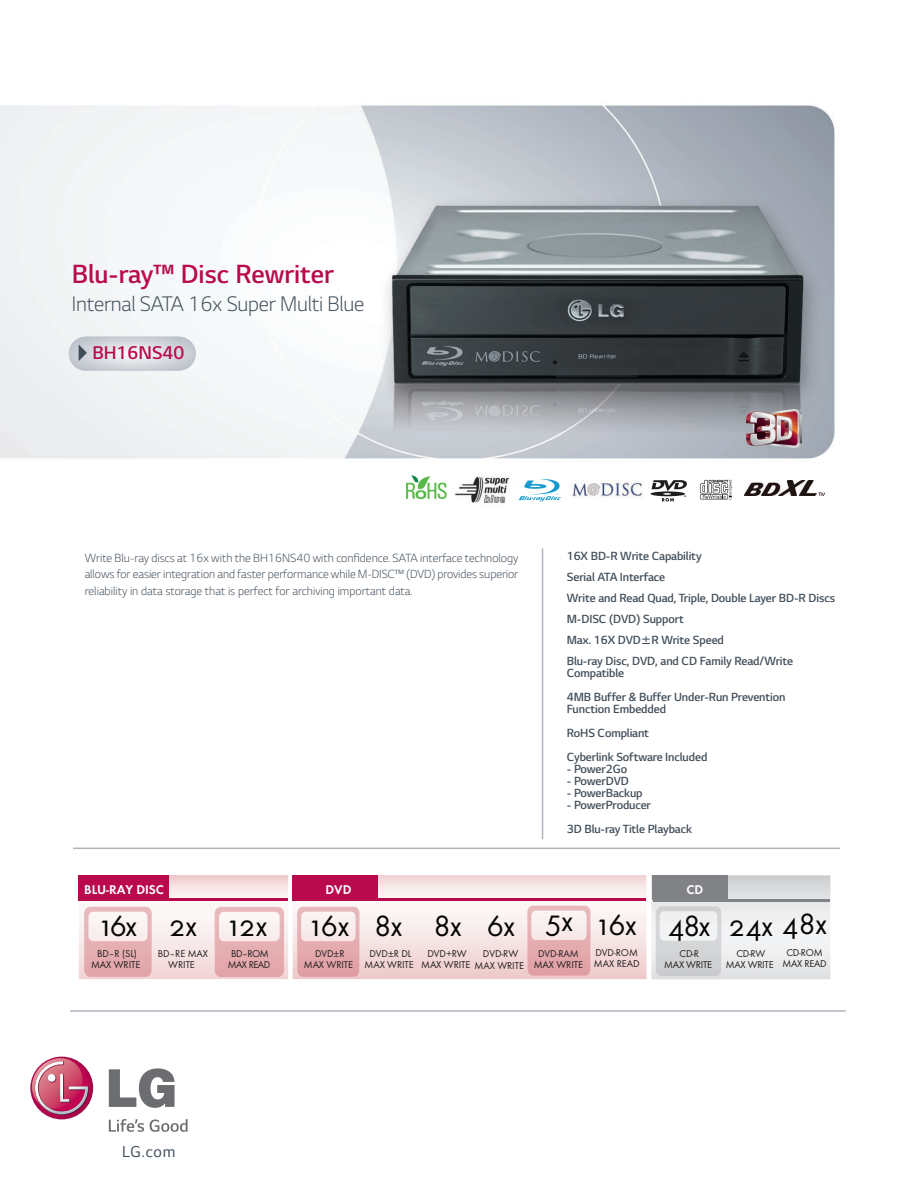
<style>
.page{position:relative;width:918px;height:1188px;background:#fff}
.page>*{position:absolute;margin:0;border:0;box-sizing:border-box;transform-origin:0 0}
.t1{font:30.3px "Function Sm Caps";letter-spacing:-.01em;color:#050504}
.t2{font:300 30px "LG Smart";color:#b80a4d}
.t3{font:300 24px "LG Smart";letter-spacing:-.01em;color:#404d59}
.t4{font:300 21px "LG Smart";color:#b80a4d}
.t5{font:18px "LG Smart";color:#404d59}
.t6{font:300 13.5px/21px "LG Smart";letter-spacing:-.01em;color:#404d59}
.t7{font:300 13.5px/16.5px "LG Smart";color:#404d59;text-align:justify}
.t8{font:700 13.2px "Function";letter-spacing:-.005em;color:#fff}
.t9{font:10.35px/11.1px "Function";letter-spacing:-.01em;color:#231f20;text-align:center}
.t10{font:10.35px/11.1px "Function";letter-spacing:-.05em;color:#231f20;text-align:center}
.s1{font-family:"Lucida Grande";font-weight:400}
</style>
<div class="page">
<img style="left:0;top:105px;width:835px;height:354px">
<div style="left:30px;top:1057px;width:63px;height:62px;background:#ac054b;border-radius:50%"></div>
<svg style="left:30px;top:1058px;width:59px;height:58px"></svg>
<svg style="left:109px;top:1068px;width:66px;height:40px"></svg>
<svg style="left:109px;top:1119px;width:35px;height:13px"></svg>
<svg style="left:150px;top:1119px;width:38px;height:13px"></svg>
<svg style="left:69px;top:337px;width:127px;height:34px;background:#d3d7dd"></svg>
<hr style="left:70px;top:1010px;width:776px;height:2px;background:#b0b6bf">
<hr style="left:73px;top:848px;width:767px;height:1px;background:#b0b6bf">
<hr style="left:542px;top:548px;width:1px;height:291px;background:#b0b6bf">
<svg style="left:79px;top:875px;width:751px;height:105px"></svg>
<img style="left:651px;top:875px;width:179px;height:104px">
<img style="left:656px;top:906px;width:65px;height:70px">
<img style="left:215px;top:907px;width:69px;height:70px">
<img style="left:297px;top:907px;width:63px;height:70px">
<div style="left:653px;top:876px;width:75px;height:24px;background:#808285"></div>
<img style="left:84px;top:907px;width:68px;height:70px">
<hr style="left:653px;top:899px;width:177px;height:2px;background:#808285">
<div style="left:79px;top:876px;width:90px;height:24px;background:#b80a4d"></div>
<hr style="left:79px;top:898px;width:209px;height:3px;background:#b80a4d">
<hr style="left:293px;top:898px;width:353px;height:3px;background:#b80a4d">
<div style="left:293px;top:876px;width:85px;height:24px;background:#b80a4d"></div>
<img style="left:455px;top:475px;width:55px;height:29px">
<svg style="left:651px;top:480px;width:36px;height:22px"></svg>
<svg style="left:700px;top:480px;width:32px;height:19px"></svg>
<svg style="left:519px;top:479px;width:42px;height:22px"></svg>
<img style="left:406px;top:475px;width:41px;height:25px">
<img style="left:572px;top:480px;width:70px;height:19px">
<img style="left:746px;top:410px;width:56px;height:38px">
<img style="left:744px;top:480px;width:80px;height:16px">
<svg style="left:79px;top:345px;width:8px;height:16px"></svg>
<h2 class="t2" style="left:72px;top:257px;width:264px">Blu-ray™ Disc Rewriter</h2>
<h3 class="t3" style="left:72px;top:291px;width:294px">Internal SATA 16x Super Multi Blue</h3>
<h3 class="t4" style="left:92px;top:341px;width:93px">BH16NS40</h3>
<p class="t7" style="left:85px;top:549px;width:435px">Write Blu-ray discs at 16x with the BH16NS40 with confidence. SATA interface technology allows for easier integration and faster performance while M-DISC™ (DVD) provides superior reliability in data storage that is perfect for archiving important data.</p>
<p class="t6" style="left:567px;top:546px;width:270px">16X BD-R Write Capability<br>Serial ATA Interface<br>Write and Read Quad, Triple, Double Layer BD-R Discs<br>M-DISC (DVD) Support<br>Max. 16X DVD<span class="s1">±</span>R Write Speed<br>Blu-ray Disc, DVD, and CD Family Read/Write</p>
<p class="t6" style="left:567px;top:661px;width:220px;line-height:24px">Compatible<br>4MB Buffer &amp; Buffer Under-Run Prevention</p>
<p class="t6" style="left:567px;top:697px;width:142px;line-height:24px">Function Embedded<br>RoHS Compliant<br>Cyberlink Software Included</p>
<p class="t6" style="left:567px;top:759px;width:62px">- Power2Go</p>
<p class="t6" style="left:567px;top:771px;width:64px">- PowerDVD</p>
<p class="t6" style="left:567px;top:783px;width:77px">- PowerBackup</p>
<p class="t6" style="left:567px;top:793px;width:127px;line-height:24px">- PowerProducer<br>3D Blu-ray Title Playback</p>
<p class="t8" style="left:84px;top:882px;width:81px">BLU-RAY DISC</p>
<p class="t8" style="left:325px;top:882px;width:28px">DVD</p>
<h1 class="t1" style="left:100px;top:907px;width:38px">16x</h1>
<p class="t9" style="left:91px;top:948px;width:51px">BD–R (SL)<br>MAX WRITE</p>
<h1 class="t1" style="left:169px;top:907px;width:30px">2x</h1>
<p class="t9" style="left:158px;top:948px;width:52px">BD–RE MAX<br>WRITE</p>
<h1 class="t1" style="left:228px;top:907px;width:41px">12x</h1>
<p class="t10" style="left:228px;top:948px;width:44px">BD–ROM<br>MAX READ</p>
<h1 class="t1" style="left:310px;top:907px;width:41px">16x</h1>
<p class="t9" style="left:304px;top:948px;width:51px">DVD±R<br>MAX WRITE</p>
<h1 class="t1" style="left:374px;top:907px;width:30px">8x</h1>
<p class="t9" style="left:365px;top:948px;width:51px">DVD±R DL<br>MAX WRITE</p>
<h1 class="t1" style="left:433px;top:907px;width:30px">8x</h1>
<p class="t9" style="left:421px;top:948px;width:104px;text-align:left;text-indent:6px">DVD+RW<br>MAX WRITE MAX WRITE</p>
<h1 class="t1" style="left:487px;top:908px;width:30px">6x</h1>
<p class="t9" style="left:483px;top:948px;width:37px">DVD-RW</p>
<h1 class="t1" style="left:545px;top:903px;width:30px">5x</h1>
<p class="t9" style="left:534px;top:948px;width:51px">DVD-RAM<br>MAX WRITE</p>
<p class="t8" style="left:686px;top:882px;width:18px">CD</p>
<h1 class="t1" style="left:729px;top:907px;width:100px">24x 48x</h1>
<p class="t9" style="left:726px;top:948px;width:49px">CD-RW<br>MAX WRITE</p>
<h1 class="t1" style="left:598px;top:907px;width:41px">16x</h1>
<p class="t9" style="left:594px;top:947px;width:47px;text-align:left">DVD-ROM<br>MAX READ</p>
<p class="t9" style="left:782px;top:947px;width:46px">CD-ROM<br>MAX READ</p>
<h1 class="t1" style="left:668px;top:907px;width:44px">48x</h1>
<p class="t9" style="left:664px;top:948px;width:49px">CD-R<br>MAX WRITE</p>
<h3 class="t5" style="left:122px;top:1142px;width:55px">LG.com</h3>
</div>
